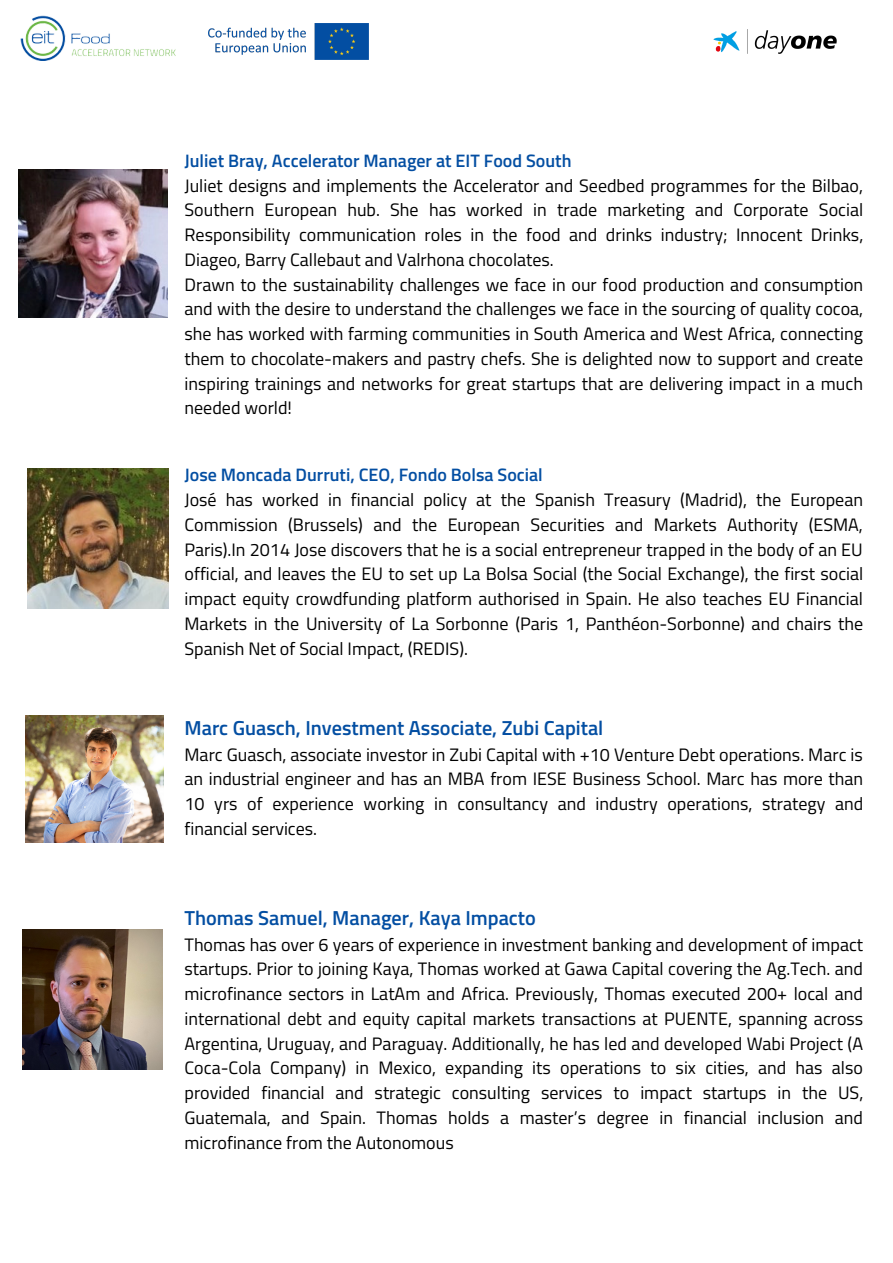
<style>
.page{position:relative;width:893px;height:1263px;background:#fff}
.page>*{position:absolute;margin:0;border:0;box-sizing:border-box;transform-origin:0 0}
.t1{font:600 20.25px "Titillium Web";color:#034ea2}
.t2{font:18px/24.8px "Titillium Web";color:#000;text-align:justify}
.t3{font:600 18px "Titillium Web";color:#034ea2}
</style>
<div class="page">
<img style="left:21px;top:15px;width:155px;height:45px">
<img style="left:209px;top:24px;width:159px;height:36px">
<img style="left:713px;top:29px;width:124px;height:25px">
<img style="left:28px;top:468px;width:140px;height:141px">
<img style="left:25px;top:715px;width:138px;height:127px">
<img style="left:23px;top:929px;width:140px;height:140px">
<img style="left:19px;top:169px;width:148px;height:149px">
<p class="t3" style="left:184px;top:146px;width:388px">Juliet Bray, Accelerator Manager at EIT Food South</p>
<p class="t2" style="left:184px;top:172px;width:680px;text-align:left">Juliet designs and implements the Accelerator and Seedbed programmes for the Bilbao, Southern European hub. She has worked in trade marketing and Corporate Social Responsibility communication roles in the food and drinks industry; Innocent Drinks, Diageo, Barry Callebaut and Valrhona chocolates.<br>Drawn to the sustainability challenges we face in our food production and consumption and with the desire to understand the challenges we face in the sourcing of quality cocoa, she has worked with farming communities in South America and West Africa, connecting them to chocolate-makers and pastry chefs. She is delighted now to support and create inspiring trainings and networks for great startups that are delivering impact in a much needed world!</p>
<p class="t3" style="left:184px;top:461px;width:360px">Jose Moncada Durruti, CEO, Fondo Bolsa Social</p>
<p class="t2" style="left:184px;top:487px;width:680px">José has worked in financial policy at the Spanish Treasury (Madrid), the European Commission (Brussels) and the European Securities and Markets Authority (ESMA, Paris).In 2014 Jose discovers that he is a social entrepreneur trapped in the body of an EU official, and leaves the EU to set up La Bolsa Social (the Social Exchange), the first social impact equity crowdfunding platform authorised in Spain. He also teaches EU Financial Markets in the University of La Sorbonne (Paris 1, Panthéon-Sorbonne) and chairs the Spanish Net of Social Impact, (REDIS).</p>
<p class="t1" style="left:184px;top:712px;width:420px">Marc Guasch, Investment Associate, Zubi Capital</p>
<p class="t2" style="left:184px;top:741px;width:680px">Marc Guasch, associate investor in Zubi Capital with +10 Venture Debt operations. Marc is an industrial engineer and has an MBA from IESE Business School. Marc has more than 10 yrs of experience working in consultancy and industry operations, strategy and financial services.</p>
<p class="t1" style="left:184px;top:902px;width:353px">Thomas Samuel, Manager, Kaya Impacto</p>
<p class="t2" style="left:184px;top:931px;width:680px">Thomas has over 6 years of experience in investment banking and development of impact startups. Prior to joining Kaya, Thomas worked at Gawa Capital covering the Ag.Tech. and microfinance sectors in LatAm and Africa. Previously, Thomas executed 200+ local and international debt and equity capital markets transactions at PUENTE, spanning across Argentina, Uruguay, and Paraguay. Additionally, he has led and developed Wabi Project (A Coca-Cola Company) in Mexico, expanding its operations to six cities, and has also provided financial and strategic consulting services to impact startups in the US, Guatemala, and Spain. Thomas holds a master’s degree in financial inclusion and microfinance from the Autonomous</p>
</div>
